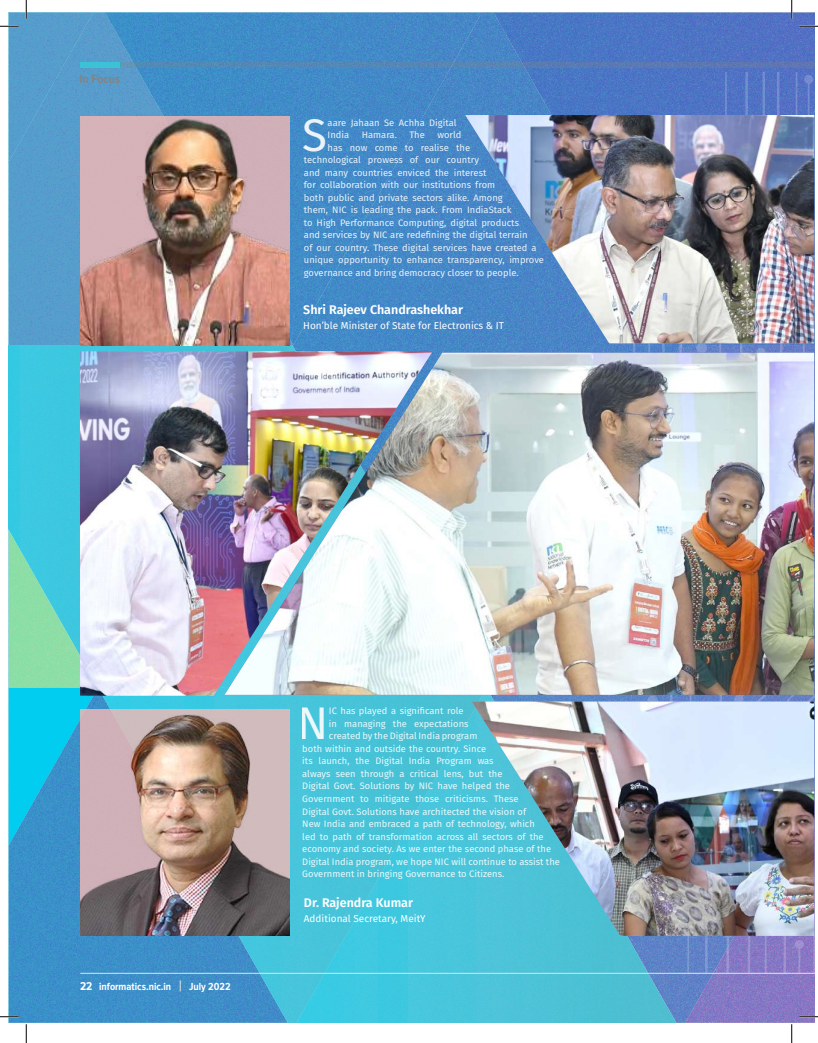
<style>
.page{position:relative;width:818px;height:1043px;background:#fff}
.page>*{position:absolute;margin:0;border:0;box-sizing:border-box;transform-origin:0 0}
.t1{font:45.62px "Fira Sans";color:#fff}
.t2{font:600 12.5px "Fira Sans";color:#fff}
.t3{font:700 12.5px "Proxima Nova Cond";color:#838485}
.t4{font:700 10.62px "Proxima Nova Cond";color:#fff}
.t5{font:10px "Fira Sans";color:#fff}
.t6{font:9.38px/12.5px "Fira Sans";color:#fff}
.s1{font-size:11.88px}
</style>
<div class="page">
<img style="left:9px;top:12px;width:805px;height:1010px">
<div style="left:80px;top:62px;width:41px;height:5px;background:#3bc2d5"></div>
<svg style="left:121px;top:62px;width:670px;height:5px;background:#5782b3"></svg>
<div style="left:791px;top:62px;width:23px;height:5px;background:#5f75b2"></div>
<hr style="left:80px;top:973px;width:711px;height:1px;background:#e2e3e3">
<svg style="left:628px;top:73px;width:186px;height:901px;background:#637ec6"></svg>
<img style="left:432px;top:352px;width:382px;height:343px">
<img style="left:81px;top:119px;width:209px;height:227px">
<img style="left:465px;top:115px;width:349px;height:228px">
<img style="left:472px;top:701px;width:342px;height:234px">
<img style="left:80px;top:351px;width:352px;height:344px">
<img style="left:80px;top:709px;width:209px;height:226px">
<svg style="left:799px;top:25px;width:19px;height:2px"></svg>
<svg style="left:0;top:1015px;width:19px;height:2px"></svg>
<svg style="left:799px;top:1015px;width:19px;height:2px"></svg>
<svg style="left:0;top:0;width:93px;height:162px"></svg>
<svg style="left:25px;top:1024px;width:2px;height:18px"></svg>
<svg style="left:790px;top:0;width:2px;height:19px"></svg>
<svg style="left:791px;top:1024px;width:1px;height:18px"></svg>
<h2 class="t3" style="left:79px;top:72px;width:42px">In Focus</h2>
<h1 class="t1" style="left:303px;top:100px;width:26px">S</h1>
<p class="t6" style="left:327px;top:116px;width:130px">aare Jahaan Se Achha Digital<br>India</p>
<p class="t6" style="left:362px;top:128px;width:37px">Hamara.</p>
<p class="t6" style="left:409px;top:128px;width:17px">The</p>
<p class="t6" style="left:437px;top:128px;width:26px">world</p>
<p class="t6" style="left:327px;top:141px;width:144px">has now come to realise the</p>
<p class="t6" style="left:304px;top:153px;width:176px">technological prowess of our country</p>
<p class="t6" style="left:304px;top:166px;width:184px">and many countries enviced the interest</p>
<p class="t6" style="left:304px;top:178px;width:193px">for collaboration with our institutions from</p>
<p class="t6" style="left:304px;top:191px;width:200px">both public and private sectors alike. Among</p>
<p class="t6" style="left:304px;top:203px;width:209px">them, NIC is leading the pack. From IndiaStack</p>
<p class="t6" style="left:304px;top:216px;width:217px">to High Performance Computing, digital products</p>
<p class="t6" style="left:304px;top:228px;width:225px">and services by NIC are redefining the digital terrain</p>
<p class="t6" style="left:304px;top:241px;width:234px">of our country. These digital services have created a</p>
<p class="t6" style="left:304px;top:253px;width:242px">unique opportunity to enhance transparency, improve</p>
<p class="t6" style="left:304px;top:266px;width:216px">governance and bring democracy closer to people.</p>
<h2 class="t2" style="left:303px;top:299px;width:161px">Shri Rajeev Chandrashekhar</h2>
<p class="t5" style="left:303px;top:317px;width:202px">Hon’ble Minister of State for Electronics &amp; IT</p>
<p class="t4" style="left:80px;top:980px;width:93px"><span class="s1">22</span> informatics.nic.in</p>
<p class="t4" style="left:189px;top:980px;width:43px">July 2022</p>
<h1 class="t1" style="left:298px;top:689px;width:33px">N</h1>
<p class="t6" style="left:329px;top:704px;width:136px">IC has played a significant role</p>
<p class="t6" style="left:329px;top:717px;width:141px">in managing the expectations</p>
<p class="t6" style="left:329px;top:729px;width:150px">created by the Digital India program</p>
<p class="t6" style="left:302px;top:742px;width:185px">both within and outside the country. Since</p>
<p class="t6" style="left:302px;top:754px;width:193px">its launch, the Digital India Program was</p>
<p class="t6" style="left:302px;top:767px;width:202px">always seen through a critical lens, but the</p>
<p class="t6" style="left:302px;top:779px;width:209px">Digital Govt. Solutions by NIC have helped the</p>
<p class="t6" style="left:302px;top:792px;width:218px">Government to mitigate those criticisms. These</p>
<p class="t6" style="left:302px;top:804px;width:225px">Digital Govt. Solutions have architected the vision of</p>
<p class="t6" style="left:302px;top:817px;width:234px">New India and embraced a path of technology, which</p>
<p class="t6" style="left:302px;top:829px;width:243px">led to path of transformation across all sectors of the</p>
<p class="t6" style="left:302px;top:842px;width:250px">economy and society. As we enter the second phase of the</p>
<p class="t6" style="left:302px;top:854px;width:259px">Digital India program, we hope NIC will continue to assist the</p>
<p class="t6" style="left:302px;top:867px;width:203px">Government in bringing Governance to Citizens.</p>
<h2 class="t2" style="left:304px;top:892px;width:111px">Dr. Rajendra Kumar</h2>
<p class="t5" style="left:304px;top:911px;width:123px">Additional Secretary, MeitY</p>
</div>
